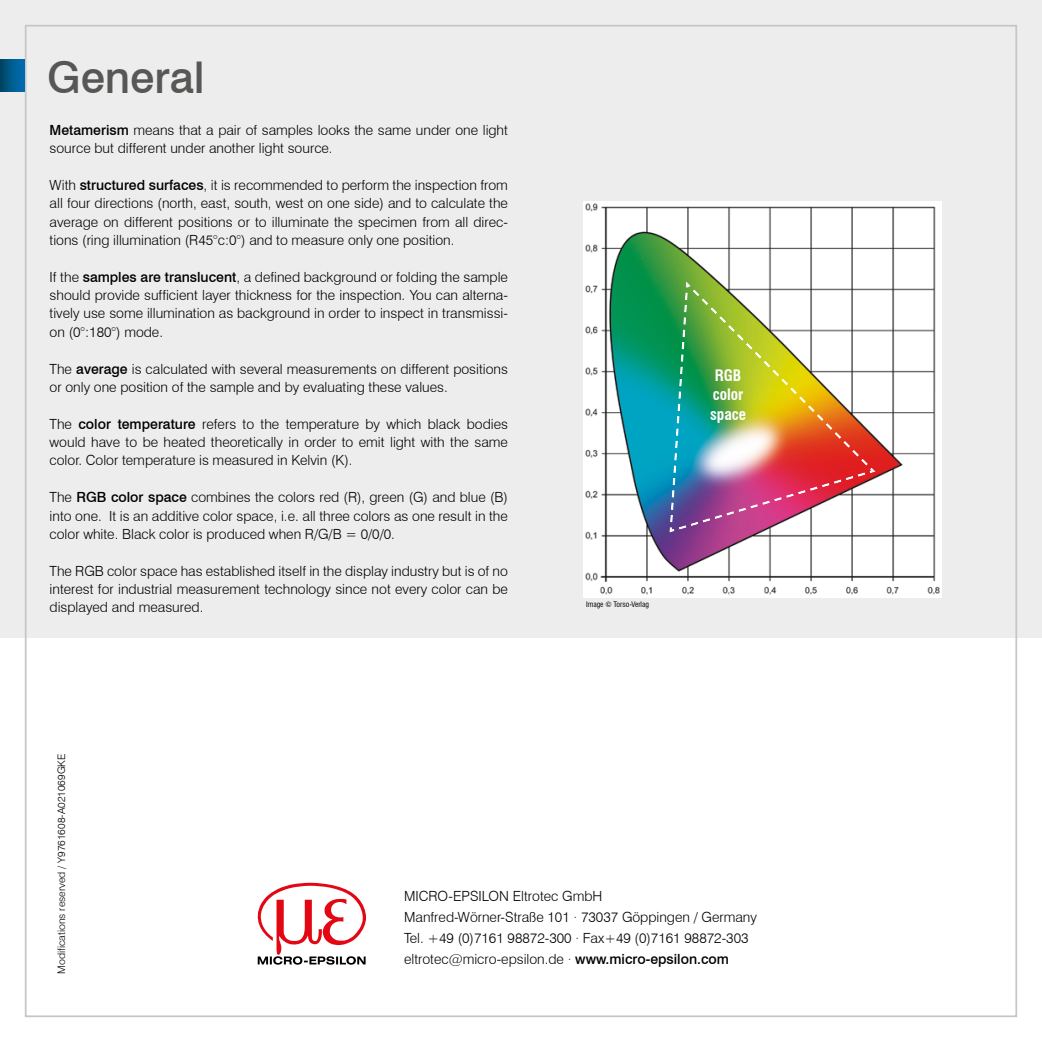
<style>
.page{position:relative;width:1042px;height:1042px;background:#fff}
.page>*{position:absolute;margin:0;border:0;box-sizing:border-box;transform-origin:0 0}
.t1{font:500 43.75px "Swiss 721 BT";letter-spacing:-.005em;color:#575756}
.t2{font:700 condensed 15.4px/19.2px "Swiss 721 BT";color:#fff;text-align:center}
.t3{font:300 14px/18.4px "Swiss 721 BT";color:#000;text-align:justify}
.t4{font:300 10.33px "Swiss 721 BT";color:#000}
.t5{font:condensed 7.52px "Swiss 721 BT";color:#000}
.s1{font-weight:500}
</style>
<div class="page">
<div style="left:0;top:0;width:1042px;height:637px;background:#ededed"></div>
<svg style="left:257px;top:883px;width:109px;height:81px"></svg>
<svg style="left:0;top:60px;width:25px;height:32px"></svg>
<img style="left:583px;top:201px;width:358px;height:396px">
<div style="left:666px;top:279px;width:210px;height:255px;background:#000;opacity:.75"></div>
<h1 class="t1" style="left:47px;top:51px;width:159px">General</h1>
<p class="t3" style="left:50px;top:120px;width:460px"><span class="s1">Metamerism</span> means that a pair of samples looks the same under one light source but different under another light source.</p>
<p class="t3" style="left:50px;top:175px;width:460px">With <span class="s1">structured surfaces</span>, it is recommended to perform the inspection from all four directions (north, east, south, west on one side) and to calculate the average on different positions or to illuminate the specimen from all direc&shy;tions (ring illumination (R45°c:0°) and to measure only one position.</p>
<p class="t3" style="left:50px;top:267px;width:460px">If the <span class="s1">samples are translucent</span>, a defined background or folding the sample should provide sufficient layer thickness for the inspection. You can alterna&shy;tively use some illumination as background in order to inspect in transmissi&shy;on (0°:180°) mode.</p>
<p class="t3" style="left:50px;top:359px;width:460px">The <span class="s1">average</span> is calculated with several measurements on different positions or only one position of the sample and by evaluating these values.</p>
<p class="t3" style="left:50px;top:414px;width:460px">The <span class="s1">color temperature</span> refers to the temperature by which black bodies would have to be heated theoretically in order to emit light with the same color. Color temperature is measured in Kelvin (K).</p>
<p class="t3" style="left:50px;top:488px;width:460px">The <span class="s1">RGB color space</span> combines the colors red (R), green (G) and blue (B) into one. It is an additive color space, i.e. all three colors as one result in the color white. Black color is produced when R/G/B = 0/0/0.</p>
<p class="t3" style="left:50px;top:561px;width:460px">The RGB color space has established itself in the display industry but is of no interest for industrial measurement technology since not every color can be displayed and measured.</p>
<p class="t2" style="left:710px;top:366px;width:38px">RGB color space</p>
<p class="t5" style="left:586px;top:600px;width:64px">Image © Torso-Verlag</p>
<p class="t4" style="left:55px;top:974px;width:222px;rotate:-90deg">Modifications reserved / Y9761608-A021069GKE</p>
<p class="t3" style="left:404px;top:885px;width:354px;line-height:21px;text-align:left">MICRO-EPSILON Eltrotec GmbH<br>Manfred-Wörner-Straße 101 · 73037 Göppingen / Germany Tel. +49 (0)7161 98872-300 · Fax+49 (0)7161 98872-303 eltrotec@micro-epsilon.de · <span class="s1">www.micro-epsilon.com</span></p>
</div>
